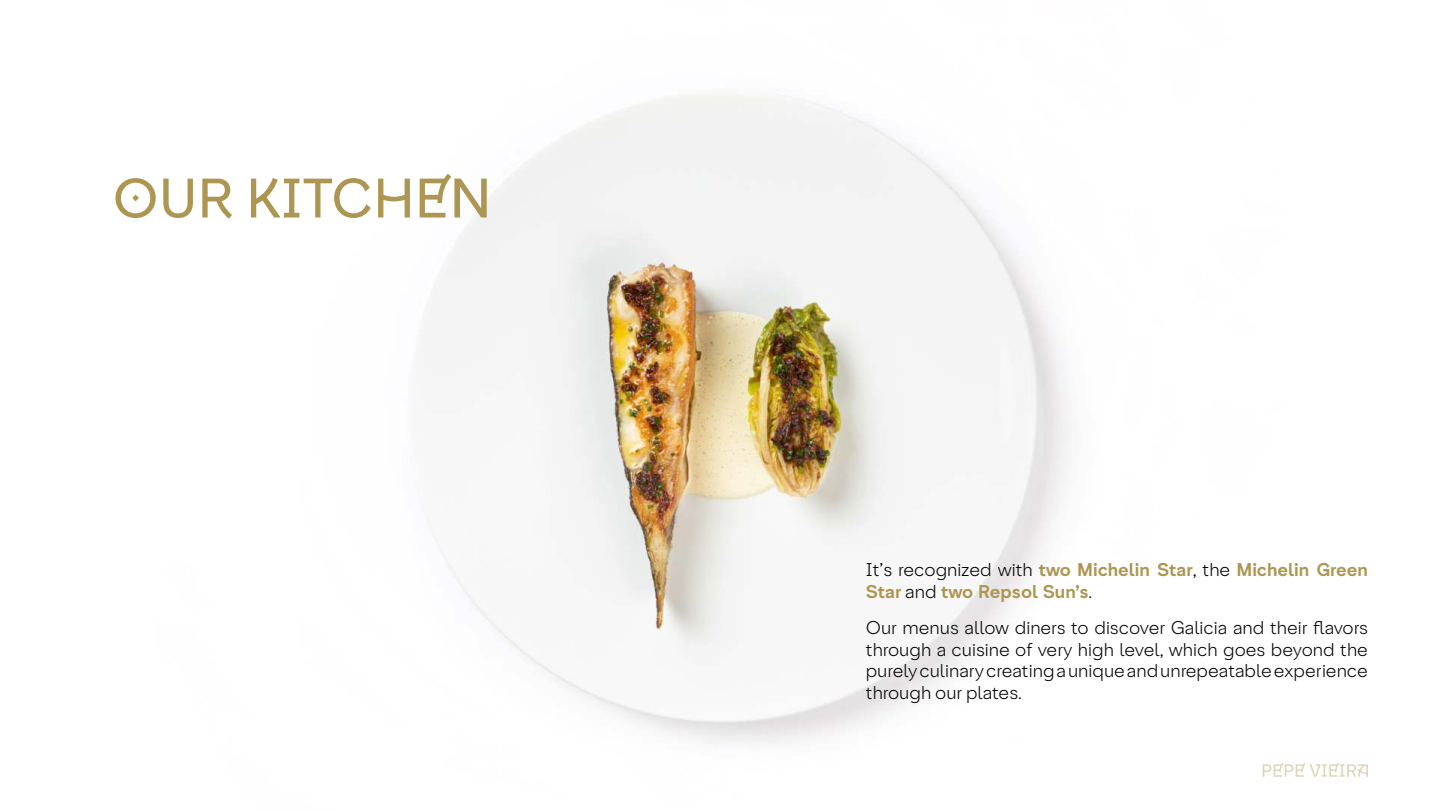
<style>
.page{position:relative;width:1440px;height:810px;background:#fff}
.page>*{position:absolute;margin:0;border:0;box-sizing:border-box;transform-origin:0 0}
.t1{font:54px "Vieira";color:#ac9652}
.t2{font:300 18px/21.6px "Vieira";color:#000;text-align:justify}
.t3{font:700 18px/21.6px "Vieira";color:#ac9652}
.s1{font-weight:300;color:#000}
</style>
<div class="page">
<img style="left:423px;top:94px;width:840px;height:683px">
<svg style="left:1263px;top:763px;width:105px;height:14px"></svg>
<h1 class="t1" style="left:112px;top:167px;width:381px">OUR KITCHEN</h1>
<p class="t3" style="left:866px;top:560px;width:504px"><span class="s1">It’s recognized with</span> two Michelin Star<span class="s1">, the</span> Michelin Green<br>Star <span class="s1">and</span> two Repsol Sun’s<span class="s1">.</span></p>
<p class="t2" style="left:866px;top:617px;width:504px">Our menus allow diners to discover Galicia and their flavors through a cuisine of very high level, which goes beyond the purely culinary creating a unique and unrepeatable experience through our plates.</p>
</div>
